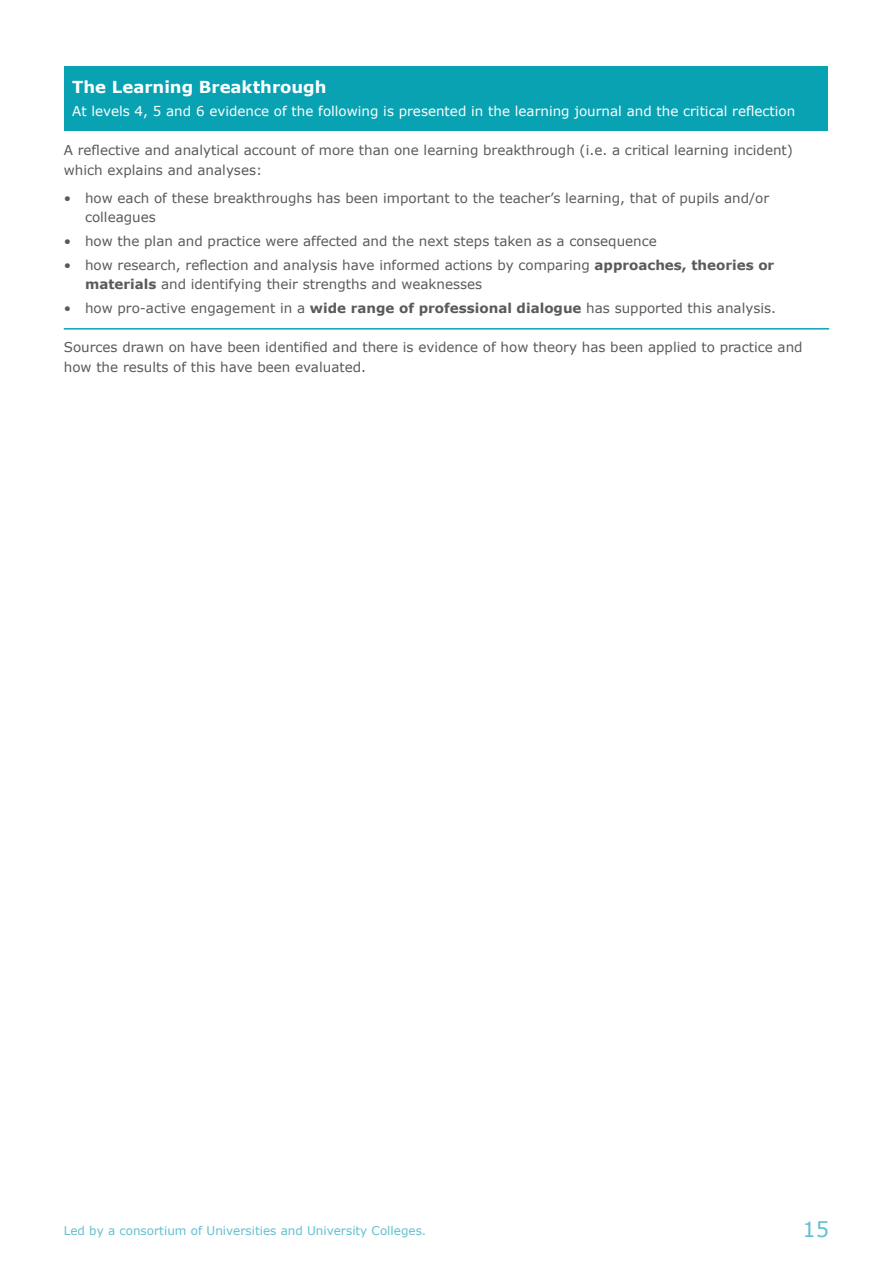
<style>
.page{position:relative;width:893px;height:1263px;background:#fff}
.page>*{position:absolute;margin:0;border:0;box-sizing:border-box;transform-origin:0 0}
.t1{font:21px "Verdana";color:#62c0cf}
.t2{font:700 16.5px "Verdana";color:#fff}
.t3{font:13.5px/19.5px "Verdana";color:#5b5a58}
.t4{font:13.5px "Verdana";color:#fff}
.t5{font:12px "Verdana";color:#62c0cf}
.s1{font-weight:700}
</style>
<div class="page">
<div style="left:65px;top:66px;width:763px;height:64px;background:#08a2b3"></div>
<hr style="left:64px;top:328px;width:765px;height:2px;background:#08a2b3">
<p class="t2" style="left:72px;top:75px;width:256px">The Learning Breakthrough</p>
<p class="t4" style="left:72px;top:102px;width:725px">At levels 4, 5 and 6 evidence of the following is presented in the learning journal and the critical reflection</p>
<p class="t3" style="left:64px;top:140px;width:731px">A reflective and analytical account of more than one learning breakthrough (i.e. a critical learning incident) which explains and analyses:</p>
<p class="t3" style="left:85px;top:188px;width:686px;text-indent:-21px">• how each of these breakthroughs has been important to the teacher’s learning, that of pupils and/or colleagues</p>
<p class="t3" style="left:64px;top:231px;width:595px">• how the plan and practice were affected and the next steps taken as a consequence</p>
<p class="t3" style="left:85px;top:255px;width:691px;text-indent:-21px">• how research, reflection and analysis have informed actions by comparing <span class="s1">approaches, theories or materials</span> and identifying their strengths and weaknesses</p>
<p class="t3" style="left:64px;top:298px;width:714px">• how pro-active engagement in a <span class="s1">wide range of professional dialogue</span> has supported this analysis.</p>
<p class="t3" style="left:64px;top:337px;width:740px">Sources drawn on have been identified and there is evidence of how theory has been applied to practice and how the results of this have been evaluated.</p>
<p class="t5" style="left:64px;top:1222px;width:364px">Led by a consortium of Universities and University Colleges.</p>
<h1 class="t1" style="left:802px;top:1214px;width:28px">15</h1>
</div>
